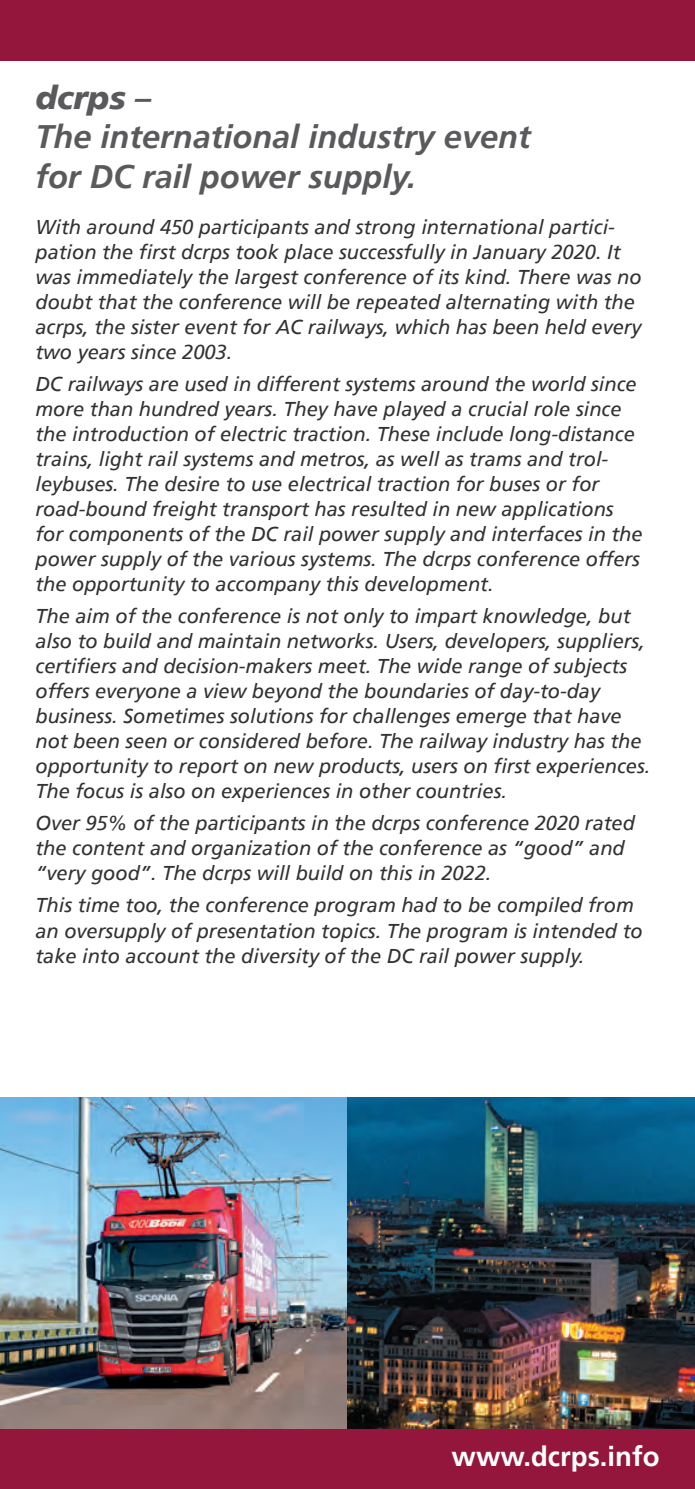
<style>
.page{position:relative;width:695px;height:1489px;background:#fff}
.page>*{position:absolute;margin:0;border:0;box-sizing:border-box;transform-origin:0 0}
.head_italic{font:italic 700 32.5px/39px "Frutiger";color:#5a5a5d}
.t1{font:700 27.5px "Frutiger";color:#fff}
.Text_body_small_ital{font:italic 20px/25px "Frutiger";color:#333233}
.s1{font-weight:900}
</style>
<div class="page">
<div style="left:0;top:1427px;width:694px;height:61px;background:#94163d"></div>
<div style="left:0;top:0;width:694px;height:61px;background:#94163d"></div>
<img style="left:0;top:1097px;width:694px;height:330px">
<p class="head_italic" style="left:35px;top:79px;width:496px"><span class="s1">dcrps</span> –<br>The international industry event for DC rail power supply.</p>
<p class="Text_body_small_ital" style="left:35px;top:214px;width:607px">With around 450 participants and strong international partici&shy;pation the first dcrps took place successfully in January 2020. It was immediately the largest conference of its kind. There was no doubt that the conference will be repeated alternating with the acrps, the sister event for AC railways, which has been held every two years since 2003.</p>
<p class="Text_body_small_ital" style="left:35px;top:371px;width:608px">DC railways are used in different systems around the world since more than hundred years. They have played a crucial role since the introduction of electric traction. These include long-distance trains, light rail systems and metros, as well as trams and trol&shy;leybuses. The desire to use electrical traction for buses or for road-bound freight transport has resulted in new applications for components of the DC rail power supply and interfaces in the power supply of the various systems. The dcrps conference offers the opportunity to accompany this development.</p>
<p class="Text_body_small_ital" style="left:35px;top:604px;width:616px">The aim of the conference is not only to impart knowledge, but also to build and maintain networks. Users, developers, suppliers, certifiers and decision-makers meet. The wide range of subjects offers everyone a view beyond the boundaries of day-to-day business. Sometimes solutions for challenges emerge that have not been seen or considered before. The railway industry has the opportunity to report on new products, users on first experiences.<br>The focus is also on experiences in other countries.</p>
<p class="Text_body_small_ital" style="left:35px;top:811px;width:601px">Over 95% of the participants in the dcrps conference 2020 rated the content and organization of the conference as “good” and “very good”. The dcrps will build on this in 2022.</p>
<p class="Text_body_small_ital" style="left:35px;top:893px;width:608px">This time too, the conference program had to be compiled from an oversupply of presentation topics. The program is intended to take into account the diversity of the DC rail power supply.</p>
<h2 class="t1" style="left:451px;top:1440px;width:209px">www.dcrps.info</h2>
</div>
